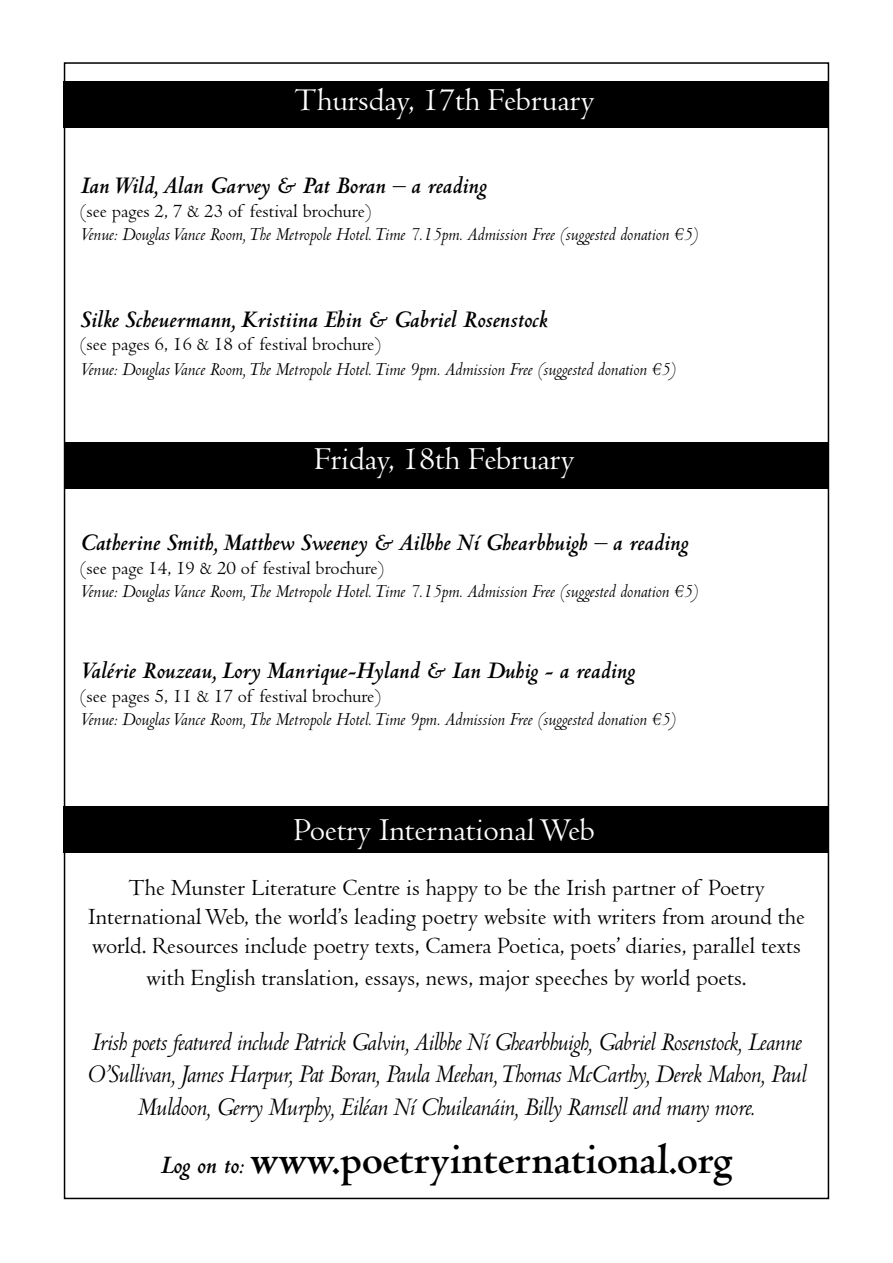
<style>
.page{position:relative;width:893px;height:1263px;background:#fff}
.page>*{position:absolute;margin:0;border:0;box-sizing:border-box;transform-origin:0 0}
.t1{font:700 45px "Centaur MT Std";color:#000}
.t2{font:33px "Centaur MT Std";color:#fff}
.t3{font:italic 27px/32.4px "Centaur MT Std";letter-spacing:-.02em;color:#000;text-align:center}
.t4{font:italic 700 25.5px "Centaur MT Std";color:#000}
.t5{font:24px/28.8px "Centaur MT Std";color:#000;text-align:center}
.t6{font:italic 19.5px "Centaur MT Std";color:#000}
.t7{font:19.5px "Centaur MT Std";color:#000}
.s1{font-style:italic;font-size:27px}
</style>
<div class="page">
<div style="left:64px;top:81px;width:765px;height:46px;background:#000"></div>
<div style="left:65px;top:442px;width:764px;height:47px;background:#000"></div>
<div style="left:64px;top:806px;width:765px;height:47px;background:#000"></div>
<h2 class="t2" style="left:295px;top:82px;width:301px">Thursday, 17th February</h2>
<h3 class="t4" style="left:80px;top:173px;width:408px">Ian Wild, Alan Garvey &amp; Pat Boran – a reading</h3>
<p class="t7" style="left:80px;top:200px;width:293px">(see pages 2, 7 &amp; 23 of festival brochure)</p>
<p class="t6" style="left:80px;top:222px;width:620px">Venue: Douglas Vance Room, The Metropole Hotel. Time 7.15pm. Admission Free (suggested donation €5)</p>
<h3 class="t4" style="left:80px;top:306px;width:469px">Silke Scheuermann, Kristiina Ehin &amp; Gabriel Rosenstock</h3>
<p class="t7" style="left:80px;top:333px;width:302px">(see pages 6, 16 &amp; 18 of festival brochure)</p>
<p class="t6" style="left:80px;top:357px;width:598px">Venue: Douglas Vance Room, The Metropole Hotel. Time 9pm. Admission Free (suggested donation €5)</p>
<h2 class="t2" style="left:314px;top:441px;width:261px">Friday, 18th February</h2>
<h3 class="t4" style="left:80px;top:530px;width:610px">Catherine Smith, Matthew Sweeney &amp; Ailbhe Ní Ghearbhuigh – a reading</h3>
<p class="t7" style="left:80px;top:557px;width:306px">(see page 14, 19 &amp; 20 of festival brochure)</p>
<p class="t6" style="left:80px;top:579px;width:620px">Venue: Douglas Vance Room, The Metropole Hotel. Time 7.15pm. Admission Free (suggested donation €5)</p>
<h3 class="t4" style="left:80px;top:657px;width:556px">Valérie Rouzeau, Lory Manrique-Hyland &amp; Ian Duhig - a reading</h3>
<p class="t7" style="left:80px;top:685px;width:302px">(see pages 5, 11 &amp; 17 of festival brochure)</p>
<p class="t6" style="left:80px;top:707px;width:598px">Venue: Douglas Vance Room, The Metropole Hotel. Time 9pm. Admission Free (suggested donation €5)</p>
<h2 class="t2" style="left:294px;top:812px;width:303px">Poetry International Web</h2>
<p class="t5" style="left:88px;top:874px;width:718px">The Munster Literature Centre is happy to be the Irish partner of Poetry<br>International Web, the world’s leading poetry website with writers from around the world. Resources include poetry texts, Camera Poetica, poets’ diaries, parallel texts</p>
<p class="t5" style="left:146px;top:964px;width:602px">with English translation, essays, news, major speeches by world poets.</p>
<p class="t3" style="left:87px;top:1024px;width:721px">Irish poets featured include Patrick Galvin, Ailbhe Ní Ghearbhuigh, Gabriel Rosenstock, Leanne<br>O’Sullivan, James Harpur, Pat Boran, Paula Meehan, Thomas McCarthy, Derek Mahon, Paul<br>Muldoon, Gerry Murphy, Eiléan Ní Chuileanáin, Billy Ramsell and many more.</p>
<h1 class="t1" style="left:161px;top:1135px;width:573px"><span class="s1">Log on to:</span> www.poetryinternational.org</h1>
</div>
